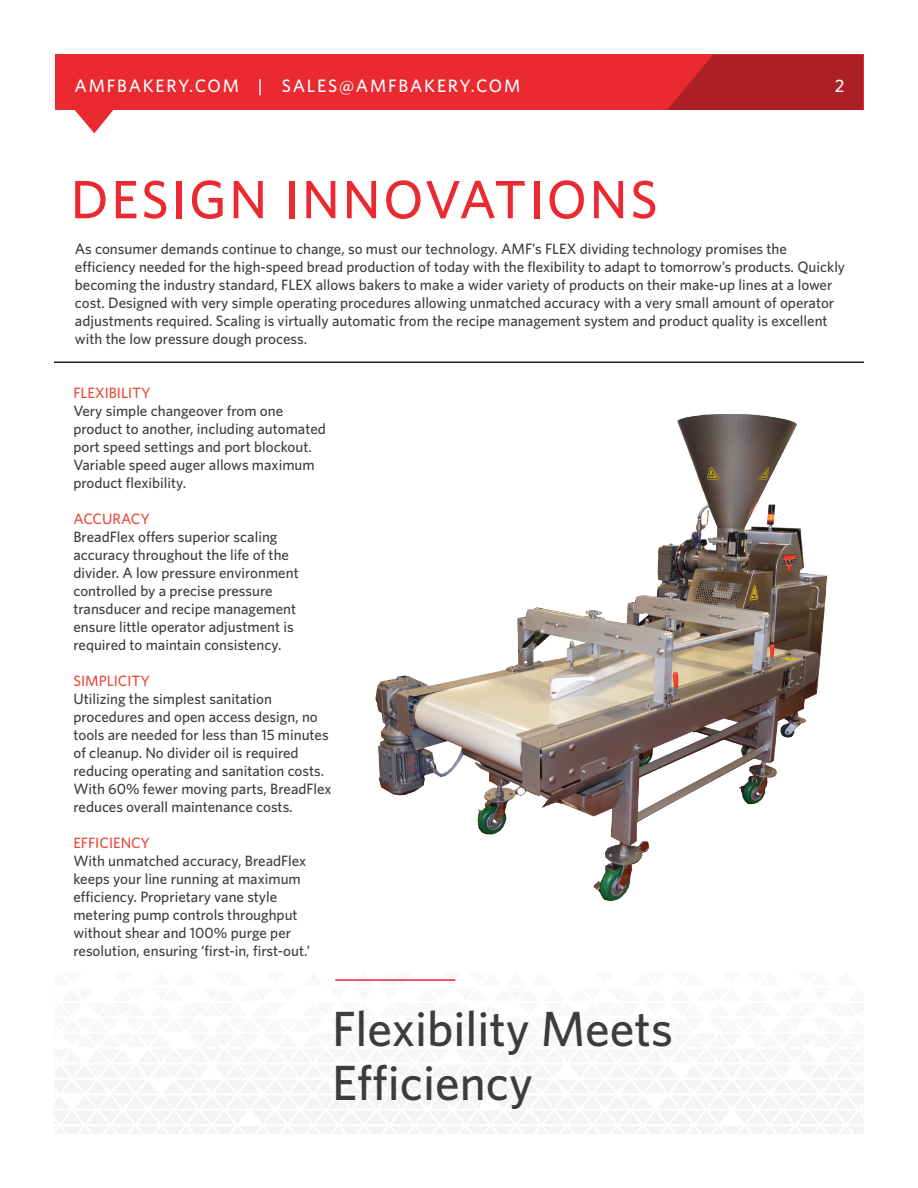
<style>
.page{position:relative;width:918px;height:1188px;background:#fff}
.page>*{position:absolute;margin:0;border:0;box-sizing:border-box;transform-origin:0 0}
.t1{font:500 54px "Whitney";letter-spacing:.05em;color:#ea2a30}
.t2{font:500 49.5px/54px "Whitney";color:#3e3e3f}
.t3{font:500 18px "Whitney";letter-spacing:.1em;color:#fff}
.t4{font:500 15px/18px "Whitney";color:#3e3e3f}
.t5{font:500 15px "Whitney";color:#eb4a3d}
.t6{font:500 15px "Whitney";letter-spacing:-.02em;color:#eb4a3d}
</style>
<div class="page">
<div style="left:55px;top:54px;width:808px;height:56px;background:#ea2a30"></div>
<svg style="left:667px;top:55px;width:196px;height:55px"></svg>
<svg style="left:74px;top:110px;width:40px;height:23px"></svg>
<svg style="left:335px;top:979px;width:121px;height:2px"></svg>
<hr style="left:54px;top:362px;width:810px;height:1px;background:#231f20">
<img style="left:375px;top:414px;width:453px;height:487px">
<p class="t3" style="left:75px;top:75px;width:447px">AMFBAKERY.COM | SALES@AMFBAKERY.COM</p>
<p class="t3" style="left:835px;top:75px;width:11px">2</p>
<h1 class="t1" style="left:71px;top:167px;width:589px">DESIGN INNOVATIONS</h1>
<p class="t4" style="left:75px;top:240px;width:772px">As consumer demands continue to change, so must our technology. AMF’s FLEX dividing technology promises the efficiency needed for the high-speed bread production of today with the flexibility to adapt to tomorrow’s products. Quickly becoming the industry standard, FLEX allows bakers to make a wider variety of products on their make-up lines at a lower cost. Designed with very simple operating procedures allowing unmatched accuracy with a very small amount of operator adjustments required. Scaling is virtually automatic from the recipe management system and product quality is excellent with the low pressure dough process.</p>
<p class="t5" style="left:73px;top:384px;width:79px">FLEXIBILITY</p>
<p class="t4" style="left:73px;top:402px;width:254px">Very simple changeover from one product to another, including automated port speed settings and port blockout.<br>Variable speed auger allows maximum product flexibility.</p>
<p class="t6" style="left:73px;top:510px;width:78px">ACCURACY</p>
<p class="t4" style="left:73px;top:528px;width:227px">BreadFlex offers superior scaling accuracy throughout the life of the divider. A low pressure environment controlled by a precise pressure transducer and recipe management ensure little operator adjustment is required to maintain consistency.</p>
<p class="t5" style="left:73px;top:672px;width:78px">SIMPLICITY</p>
<p class="t4" style="left:73px;top:690px;width:260px">Utilizing the simplest sanitation procedures and open access design, no tools are needed for less than 15 minutes of cleanup. No divider oil is required reducing operating and sanitation costs.<br>With 60% fewer moving parts, BreadFlex reduces overall maintenance costs.</p>
<p class="t5" style="left:73px;top:834px;width:78px">EFFICIENCY</p>
<p class="t4" style="left:73px;top:852px;width:238px">With unmatched accuracy, BreadFlex keeps your line running at maximum efficiency. Proprietary vane style metering pump controls throughput without shear and 100% purge per resolution, ensuring ‘first-in, first-out.’</p>
<h2 class="t2" style="left:332px;top:1001px;width:342px">Flexibility Meets<br>Efficiency</h2>
</div>
